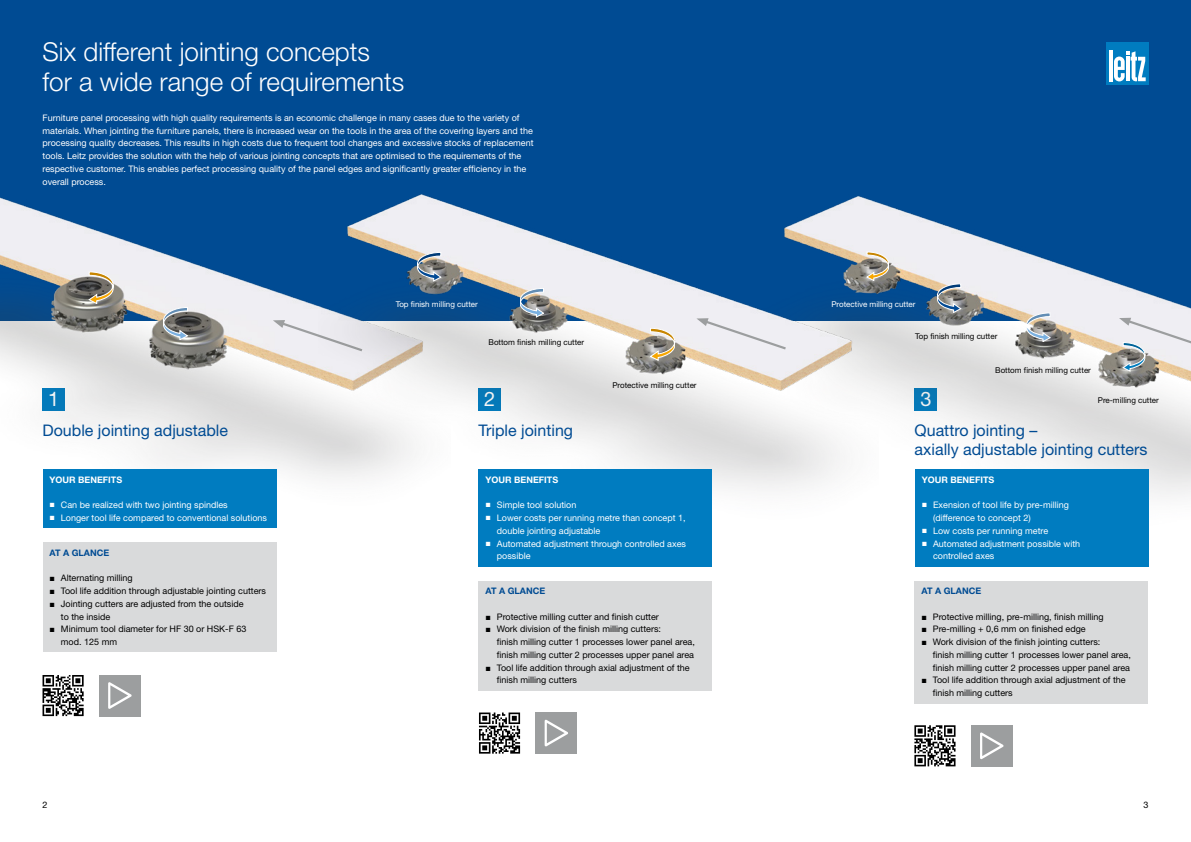
<style>
.page{position:relative;width:1191px;height:842px;background:#fff}
.page>*{position:absolute;margin:0;border:0;box-sizing:border-box;transform-origin:0 0}
.t1{font:300 26px/30px "Helvetica Neue LT Pro";color:#fff}
.t2{font:20px "Helvetica Neue LT Pro";color:#fff}
.t3{font:16px/19.2px "Helvetica Neue LT Pro";color:#004b93}
.t4{font:9px/12.8px "Helvetica Neue LT Pro";color:#fff}
.t5{font:9px/12.8px "Helvetica Neue LT Pro";color:#000}
.t6{font:700 9px "Helvetica Neue LT Pro";color:#fff}
.t7{font:700 9px "Helvetica Neue LT Pro";color:#004b93}
.t8{font:8px "Helvetica Neue LT Pro";color:#000}
.t9{font:8px "Helvetica Neue LT Pro";color:#fff}
.s1{font-family:"Arial"}
</style>
<div class="page">
<div style="left:595px;top:0;width:596px;height:320px;background:#004b93"></div>
<div style="left:0;top:0;width:595px;height:320px;background:#004b93"></div>
<img style="left:0;top:197px;width:319px;height:396px">
<svg style="left:273px;top:320px;width:46px;height:33px;background:#e7e7eb"></svg>
<svg style="left:89px;top:272px;width:24px;height:32px"></svg>
<svg style="left:163px;top:307px;width:25px;height:33px"></svg>
<img style="left:879px;top:42px;width:312px;height:525px">
<svg style="left:879px;top:252px;width:9px;height:29px"></svg>
<svg style="left:937px;top:284px;width:24px;height:29px"></svg>
<svg style="left:1026px;top:313px;width:24px;height:29px"></svg>
<svg style="left:1119px;top:318px;width:72px;height:53px;background:#d5d5d5"></svg>
<img style="left:319px;top:194px;width:560px;height:373px">
<svg style="left:696px;top:318px;width:92px;height:33px;background:#e8e7ec"></svg>
<svg style="left:650px;top:328px;width:25px;height:33px"></svg>
<svg style="left:520px;top:288px;width:24px;height:29px"></svg>
<svg style="left:417px;top:252px;width:24px;height:29px"></svg>
<div style="left:43px;top:469px;width:233px;height:59px;background:#007cc0"></div>
<div style="left:43px;top:542px;width:233px;height:110px;background:#d9dadb"></div>
<div style="left:478px;top:469px;width:234px;height:97px;background:#007cc0"></div>
<div style="left:478px;top:581px;width:234px;height:109px;background:#d9dadb"></div>
<div style="left:914px;top:469px;width:234px;height:97px;background:#007cc0"></div>
<div style="left:914px;top:581px;width:234px;height:122px;background:#d9dadb"></div>
<div style="left:99px;top:675px;width:41px;height:41px;background:#9c9e9f"></div>
<svg style="left:108px;top:682px;width:24px;height:27px"></svg>
<svg style="left:43px;top:675px;width:41px;height:41px"></svg>
<div style="left:971px;top:725px;width:41px;height:41px;background:#9c9e9f"></div>
<svg style="left:980px;top:732px;width:23px;height:27px"></svg>
<svg style="left:914px;top:725px;width:41px;height:41px"></svg>
<div style="left:536px;top:712px;width:41px;height:42px;background:#9c9e9f"></div>
<svg style="left:544px;top:720px;width:24px;height:27px"></svg>
<svg style="left:479px;top:712px;width:41px;height:42px"></svg>
<h1 class="t1" style="left:43px;top:36px;width:363px">Six different jointing concepts for a wide range of requirements</h1>
<p class="t4" style="left:43px;top:111px;width:492px">Furniture panel processing with high quality requirements is an economic challenge in many cases due to the variety of materials. When jointing the furniture panels, there is increased wear on the tools in the area of the covering layers and the processing quality decreases. This results in high costs due to frequent tool changes and excessive stocks of replacement tools. Leitz provides the solution with the help of various jointing concepts that are optimised to the requirements of the respective customer. This enables perfect processing quality of the panel edges and significantly greater efficiency in the overall process.</p>
<p class="t9" style="left:396px;top:300px;width:84px">Top finish milling cutter</p>
<p class="t8" style="left:488px;top:338px;width:97px">Bottom finish milling cutter</p>
<p class="t8" style="left:612px;top:380px;width:86px">Protective milling cutter</p>
<p class="t9" style="left:831px;top:300px;width:86px">Protective milling cutter</p>
<p class="t8" style="left:915px;top:331px;width:84px">Top finish milling cutter</p>
<p class="t8" style="left:995px;top:366px;width:97px">Bottom finish milling cutter</p>
<h2 class="t2" style="left:48px;top:387px;width:13px">1</h2>
<h2 class="t2" style="left:484px;top:387px;width:13px">2</h2>
<h2 class="t2" style="left:920px;top:387px;width:13px">3</h2>
<p class="t8" style="left:1097px;top:395px;width:63px">Pre-milling cutter</p>
<h3 class="t3" style="left:43px;top:420px;width:187px">Double jointing adjustable</h3>
<p class="t6" style="left:50px;top:474px;width:74px">YOUR BENEFITS</p>
<p class="t4" style="left:50px;top:499px;width:180px"><span class="s1">■</span> Can be realized with two jointing spindles</p>
<p class="t4" style="left:50px;top:511px;width:219px"><span class="s1">■</span> Longer tool life compared to conventional solutions</p>
<p class="t7" style="left:50px;top:547px;width:61px">AT A GLANCE</p>
<p class="t5" style="left:50px;top:572px;width:85px"><span class="s1">■</span> Alternating milling</p>
<p class="t5" style="left:50px;top:584px;width:218px"><span class="s1">■</span> Tool life addition through adjustable jointing cutters</p>
<p class="t5" style="left:61px;top:597px;width:184px;text-indent:-11px"><span class="s1">■</span> Jointing cutters are adjusted from the outside to the inside</p>
<p class="t5" style="left:61px;top:623px;width:187px;text-indent:-11px"><span class="s1">■</span> Minimum tool diameter for HF 30 or HSK-F 63 mod. 125 mm</p>
<h3 class="t3" style="left:478px;top:420px;width:96px">Triple jointing</h3>
<p class="t6" style="left:485px;top:474px;width:74px">YOUR BENEFITS</p>
<p class="t4" style="left:485px;top:499px;width:92px"><span class="s1">■</span> Simple tool solution</p>
<p class="t4" style="left:497px;top:511px;width:190px;text-indent:-11px"><span class="s1">■</span> Lower costs per running metre than concept 1, double jointing adjustable</p>
<p class="t4" style="left:497px;top:537px;width:191px;text-indent:-11px"><span class="s1">■</span> Automated adjustment through controlled axes possible</p>
<p class="t7" style="left:485px;top:585px;width:61px">AT A GLANCE</p>
<p class="t5" style="left:485px;top:610px;width:175px"><span class="s1">■</span> Protective milling cutter and finish cutter</p>
<p class="t5" style="left:497px;top:623px;width:199px;text-indent:-11px"><span class="s1">■</span> Work division of the finish milling cutters:<br>finish milling cutter 1 processes lower panel area, finish milling cutter 2 processes upper panel area</p>
<p class="t5" style="left:497px;top:661px;width:194px;text-indent:-11px"><span class="s1">■</span> Tool life addition through axial adjustment of the finish milling cutters</p>
<h3 class="t3" style="left:914px;top:420px;width:234px">Quattro jointing –<br>axially adjustable jointing cutters</h3>
<p class="t6" style="left:921px;top:474px;width:74px">YOUR BENEFITS</p>
<p class="t4" style="left:933px;top:499px;width:137px;text-indent:-11px"><span class="s1">■</span> Exension of tool life by pre-milling (difference to concept 2)</p>
<p class="t4" style="left:921px;top:524px;width:128px"><span class="s1">■</span> Low costs per running metre</p>
<p class="t4" style="left:933px;top:537px;width:149px;text-indent:-11px"><span class="s1">■</span> Automated adjustment possible with controlled axes</p>
<p class="t7" style="left:921px;top:585px;width:61px">AT A GLANCE</p>
<p class="t5" style="left:921px;top:610px;width:184px"><span class="s1">■</span> Protective milling, pre-milling, finish milling</p>
<p class="t5" style="left:921px;top:623px;width:166px"><span class="s1">■</span> Pre-milling + 0,6 mm on finished edge</p>
<p class="t5" style="left:933px;top:635px;width:199px;text-indent:-11px"><span class="s1">■</span> Work division of the finish jointing cutters:<br>finish milling cutter 1 processes lower panel area, finish milling cutter 2 processes upper panel area</p>
<p class="t5" style="left:933px;top:674px;width:194px;text-indent:-11px"><span class="s1">■</span> Tool life addition through axial adjustment of the finish milling cutters</p>
<p class="t5" style="left:43px;top:798px;width:7px">2</p>
<p class="t5" style="left:1143px;top:798px;width:7px">3</p>
</div>
